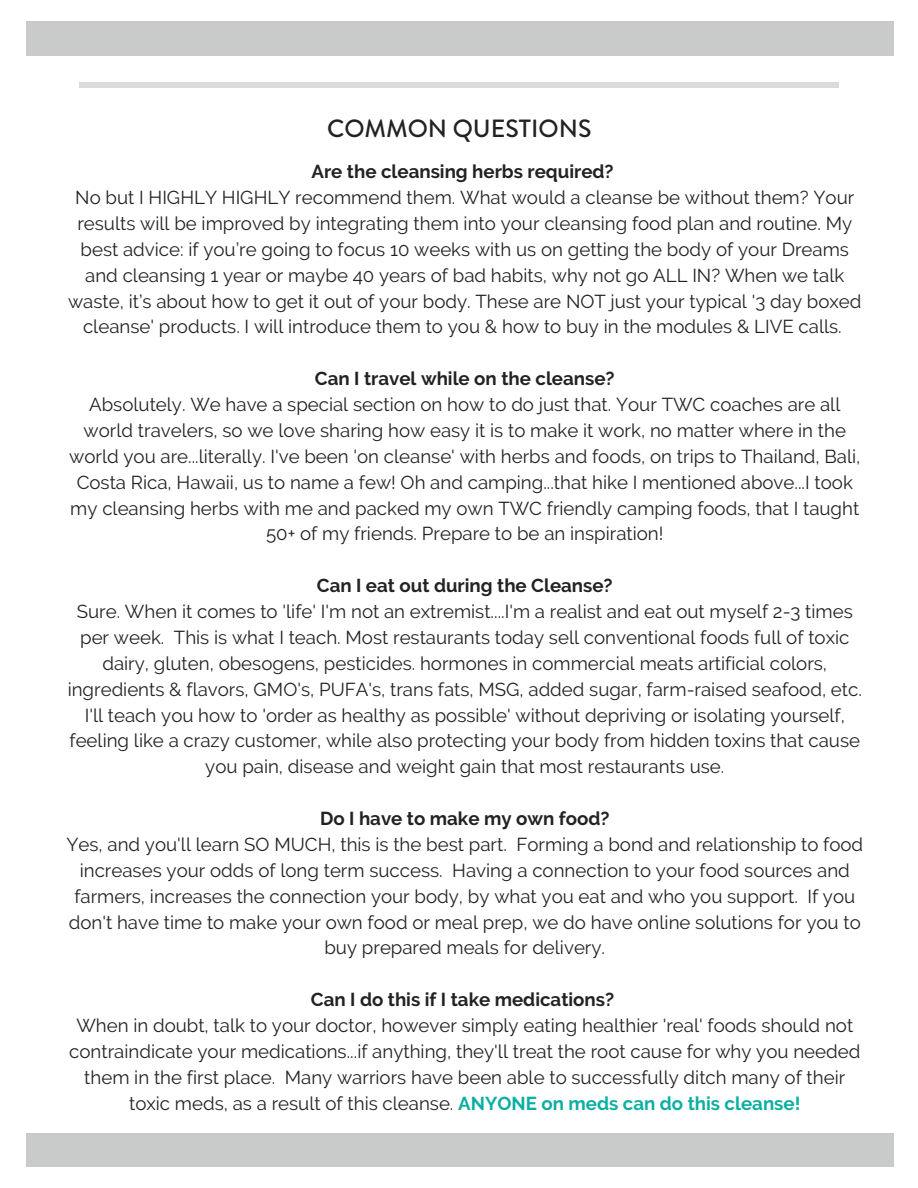
<style>
.page{position:relative;width:918px;height:1188px;background:#fff}
.page>*{position:absolute;margin:0;border:0;box-sizing:border-box;transform-origin:0 0}
.t1{font:500 24.9px "Brandon Grotesque";color:#222}
.t2{font:18.75px/25.8px "Raleway";color:#222;text-align:center}
.t3{font:700 18.75px "Raleway";color:#222}
.s1{font-weight:700;color:#0aafa1}
</style>
<div class="page">
<div style="left:27px;top:1133px;width:866px;height:34px;background:#c9caca"></div>
<div style="left:27px;top:21px;width:866px;height:35px;background:#c9caca"></div>
<div style="left:80px;top:83px;width:759px;height:5px;background:#dadbdb"></div>
<h1 class="t1" style="left:327px;top:110px;width:266px">COMMON QUESTIONS</h1>
<p class="t3" style="left:312px;top:161px;width:304px">Are the cleansing herbs required?</p>
<p class="t2" style="left:68px;top:184px;width:795px">No but I HIGHLY HIGHLY recommend them. What would a cleanse be without them? Your results will be improved by integrating them into your cleansing food plan and routine. My best advice: if you’re going to focus 10 weeks with us on getting the body of your Dreams and cleansing 1 year or maybe 40 years of bad habits, why not go ALL IN? When we talk waste, it’s about how to get it out of your body. These are NOT just your typical '3 day boxed cleanse' products. I will introduce them to you &amp; how to buy in the modules &amp; LIVE calls.</p>
<p class="t3" style="left:315px;top:368px;width:301px">Can I travel while on the cleanse?</p>
<p class="t2" style="left:69px;top:391px;width:793px">Absolutely. We have a special section on how to do just that. Your TWC coaches are all world travelers, so we love sharing how easy it is to make it work, no matter where in the world you are...literally. I've been 'on cleanse' with herbs and foods, on trips to Thailand, Bali, Costa Rica, Hawaii, us to name a few! Oh and camping...that hike I mentioned above...I took my cleansing herbs with me and packed my own TWC friendly camping foods, that I taught 50+ of my friends. Prepare to be an inspiration!</p>
<p class="t3" style="left:317px;top:575px;width:297px">Can I eat out during the Cleanse?</p>
<p class="t2" style="left:68px;top:598px;width:796px">Sure. When it comes to 'life' I'm not an extremist....I'm a realist and eat out myself 2-3 times per week. This is what I teach. Most restaurants today sell conventional foods full of toxic dairy, gluten, obesogens, pesticides. hormones in commercial meats artificial colors, ingredients &amp; flavors, GMO's, PUFA's, trans fats, MSG, added sugar, farm-raised seafood, etc.<br>I'll teach you how to 'order as healthy as possible' without depriving or isolating yourself, feeling like a crazy customer, while also protecting your body from hidden toxins that cause you pain, disease and weight gain that most restaurants use.</p>
<p class="t3" style="left:320px;top:807px;width:291px">Do I have to make my own food?</p>
<p class="t2" style="left:66px;top:831px;width:798px">Yes, and you'll learn SO MUCH, this is the best part. Forming a bond and relationship to food increases your odds of long term success. Having a connection to your food sources and farmers, increases the connection your body, by what you eat and who you support. If you don't have time to make your own food or meal prep, we do have online solutions for you to buy prepared meals for delivery.</p>
<p class="t3" style="left:311px;top:989px;width:305px">Can I do this if I take medications?</p>
<p class="t2" style="left:69px;top:1012px;width:793px">When in doubt, talk to your doctor, however simply eating healthier 'real' foods should not contraindicate your medications...if anything, they'll treat the root cause for why you needed them in the first place. Many warriors have been able to successfully ditch many of their toxic meds, as a result of this cleanse. <span class="s1">ANYONE on meds can do this cleanse!</span></p>
</div>
